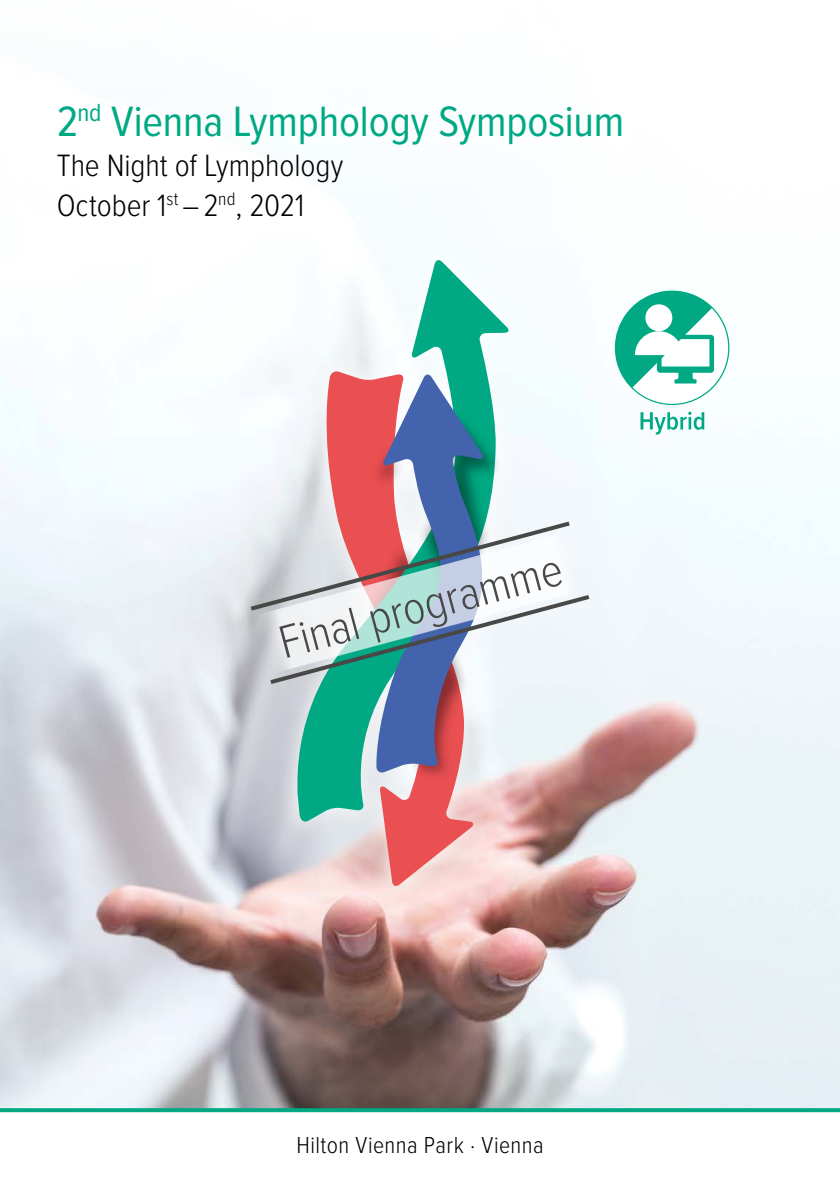
<style>
.page{position:relative;width:840px;height:1191px;background:#fff}
.page>*{position:absolute;margin:0;border:0;box-sizing:border-box;transform-origin:0 0}
.t1{font:300 48px "Proxima Nova Cond";color:#484847}
.t2{font:44px "Proxima Nova Cond";letter-spacing:-.005em;color:#00a983}
.t3{font:300 32px/40px "Proxima Nova Cond";letter-spacing:-.005em;color:#000}
.t4{font:300 24px "Proxima Nova Cond";letter-spacing:.015em;color:#000}
</style>
<div class="page">
<img style="left:0;top:341px;width:839px;height:767px">
<svg style="left:640px;top:412px;width:63px;height:22px"></svg>
<svg style="left:614px;top:290px;width:115px;height:115px"></svg>
<svg style="left:0;top:1108px;width:839px;height:4px;fill:#00a983"></svg>
<div style="left:275px;top:239px;width:254px;height:668px;background:#fff;opacity:.75"></div>
<svg style="left:319px;top:822px;width:155px;height:64px"></svg>
<svg style="left:297px;top:260px;width:211px;height:562px"></svg>
<img style="left:369px;top:383px;width:136px;height:423px">
<svg style="left:374px;top:373px;width:110px;height:400px"></svg>
<svg style="left:246px;top:518px;width:347px;height:169px"></svg>
<h2 class="t2" style="left:57px;top:88px;width:568px">2<sup>nd</sup> Vienna Lymphology Symposium</h2>
<p class="t3" style="left:57px;top:143px;width:288px">The Night of Lymphology<br>October 1<sup>st</sup> – 2<sup>nd</sup>, 2021</p>
<h1 class="t1" style="left:271px;top:609px;width:293px;rotate:-15deg">Final programme</h1>
<p class="t4" style="left:296px;top:1127px;width:248px">Hilton Vienna Park · Vienna</p>
</div>
